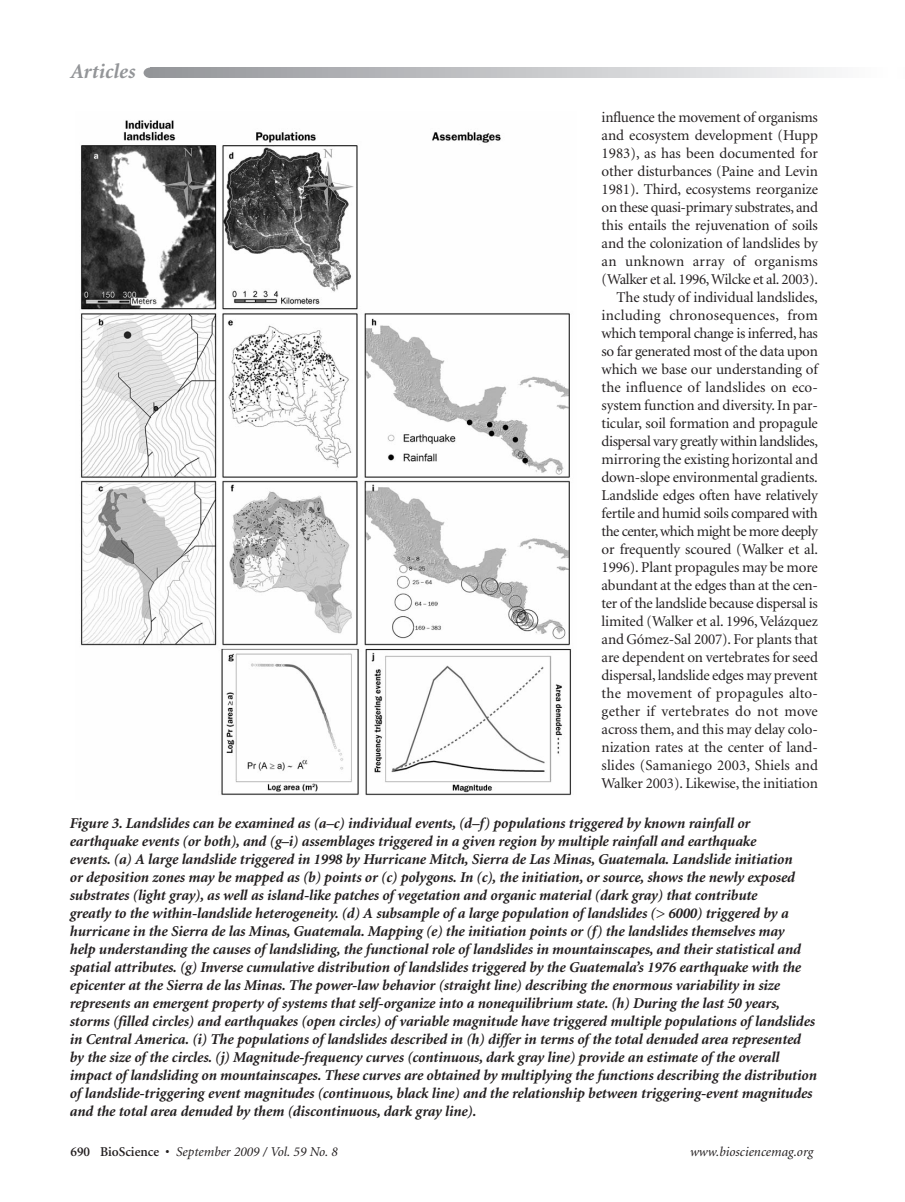
<style>
.page{position:relative;width:905px;height:1202px;background:#fff}
.page>*{position:absolute;margin:0;border:0;box-sizing:border-box;transform-origin:0 0}
.t1{font:italic 700 21px "Minion";color:#939598}
.t2{font:italic 700 15px/18px "Minion";letter-spacing:-.01em;color:#231f20}
.t3{font:15px/18px "Minion";letter-spacing:-.01em;color:#231f20;text-align:right}
.t4{font:italic 13.5px "Minion";color:#231f20}
.s1{font-weight:600;font-style:normal}
</style>
<div class="page">
<div style="left:144px;top:68px;width:13px;height:10px;background:#939598;border-radius:50%"></div>
<svg style="left:151px;top:67px;width:679px;height:11px;background:#c2c4c6"></svg>
<img style="left:80px;top:120px;width:492px;height:676px">
<h1 class="t1" style="left:71px;top:63px;width:66px">Articles</h1>
<p class="t3" style="left:601px;top:109px;width:218px">influence the movement of organisms and ecosystem development (Hupp 1983), as has been documented for other disturbances (Paine and Levin 1981). Third, ecosystems reorganize on these quasi-primary substrates, and this entails the rejuvenation of soils and the colonization of landslides by an unknown array of organisms (Walker et al. 1996, Wilcke et al. 2003).<br>The study of individual landslides, including chronosequences, from which temporal change is inferred, has so far generated most of the data upon which we base our understanding of the influence of landslides on eco - system function and diversity. In par&shy;ticular, soil formation and propagule dispersal vary greatly within landslides, mirroring the existing horizontal and down-slope environmental gradients.<br>Landslide edges often have relatively fertile and humid soils compared with the center, which might be more deeply or frequently scoured (Walker et al.<br>1996). Plant propagules may be more abundant at the edges than at the cen&shy;ter of the landslide because dispersal is limited (Walker et al. 1996, Velázquez and Gómez-Sal 2007). For plants that are dependent on vertebrates for seed dispersal, landslide edges may prevent the movement of propagules alto&shy;gether if vertebrates do not move across them, and this may delay colo&shy;nization rates at the center of land&shy;slides (Samaniego 2003, Shiels and Walker 2003). Likewise, the initiation</p>
<p class="t2" style="left:70px;top:815px;width:748px">Figure 3. Landslides can be examined as (a–c) individual events, (d–f) populations triggered by known rainfall or earthquake events (or both), and (g–i) assemblages triggered in a given region by multiple rainfall and earthquake<br>events. (a) A large landslide triggered in 1998 by Hurricane Mitch, Sierra de Las Minas, Guatemala. Landslide initiation<br>or deposition zones may be mapped as (b) points or (c) polygons. In (c), the initiation, or source, shows the newly exposed substrates (light gray), as well as island-like patches of vegetation and organic material (dark gray) that contribute<br>greatly to the within-landslide heterogeneity. (d) A subsample of a large population of landslides (&gt; 6000) triggered by a hurricane in the Sierra de las Minas, Guatemala. Mapping (e) the initiation points or (f) the landslides themselves may<br>help understanding the causes of landsliding, the functional role of landslides in mountainscapes, and their statistical and spatial attributes. (g) Inverse cumulative distribution of landslides triggered by the Guatemala’s 1976 earthquake with the epicenter at the Sierra de las Minas. The power-law behavior (straight line) describing the enormous variability in size represents an emergent property of systems that self-organize into a nonequilibrium state. (h) During the last 50 years, storms (filled circles) and earthquakes (open circles) of variable magnitude have triggered multiple populations of landslides in Central America. (i) The populations of landslides described in (h) differ in terms of the total denuded area represented by the size of the circles. (j) Magnitude-frequency curves (continuous, dark gray line) provide an estimate of the overall impact of landsliding on mountainscapes. These curves are obtained by multiplying the functions describing the distribution of landslide-triggering event magnitudes (continuous, black line) and the relationship between triggering-event magnitudes and the total area denuded by them (discontinuous, dark gray line).</p>
<p class="t4" style="left:70px;top:1146px;width:269px"><span class="s1">690 BioScience •</span> September 2009 / Vol. 59 No. 8</p>
<p class="t4" style="left:690px;top:1146px;width:125px">www.biosciencemag.org</p>
</div>
